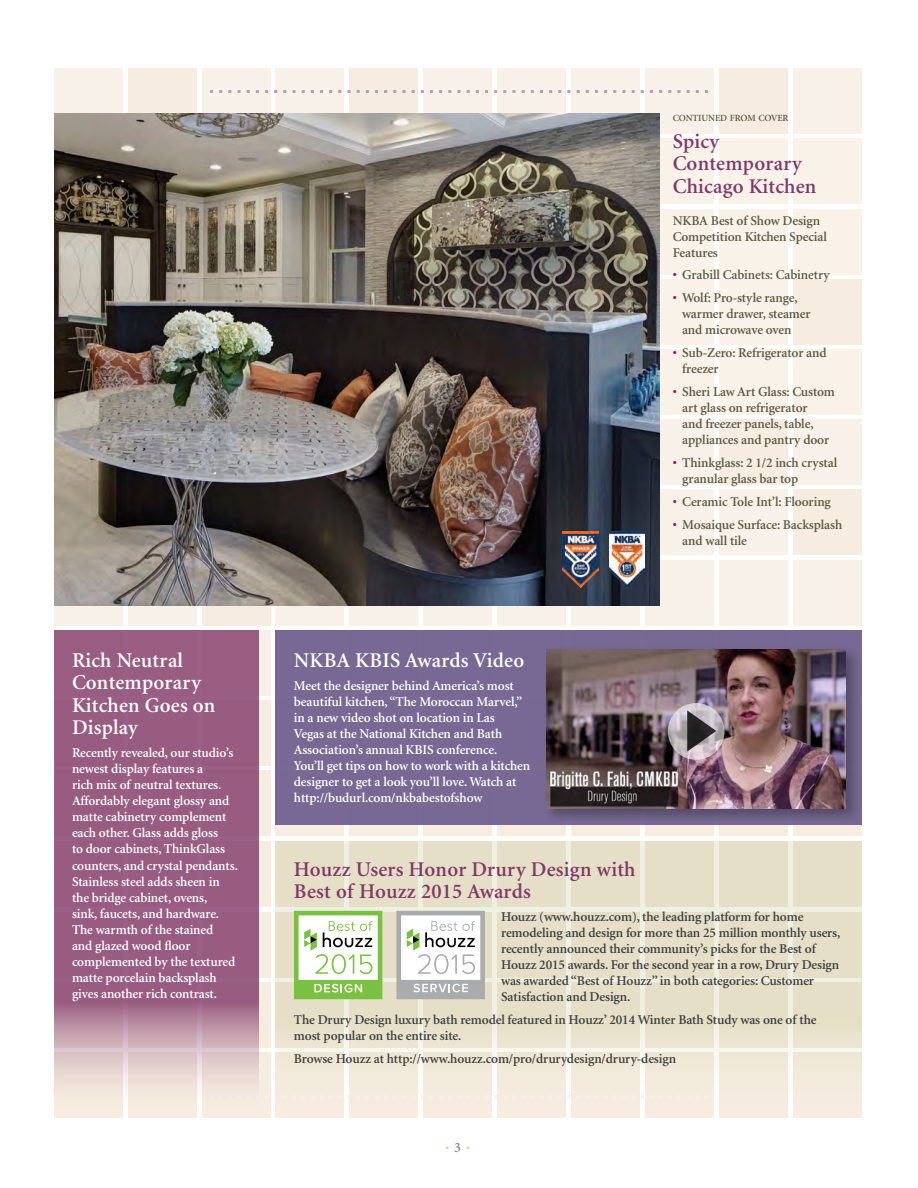
<style>
.page{position:relative;width:918px;height:1188px;background:#fff}
.page>*{position:absolute;margin:0;border:0;box-sizing:border-box;transform-origin:0 0}
.t1{font:600 21px/22.5px "Minion";letter-spacing:.01em;color:#803867}
.t2{font:600 21px/22.5px "Minion";letter-spacing:.01em;color:#fff}
.t3{font:600 14.25px "Minion";color:#8781a3}
.t4{font:600 13.5px/16px "Minion";letter-spacing:-.01em;color:#fff}
.t5{font:600 13.5px/16px "Minion";letter-spacing:-.01em;color:#3d3f3e}
.t6{font:600 13.5px/16px "Minion";letter-spacing:-.01em;color:#5b5944}
.t7{font:600 9.45px "Minion";letter-spacing:-.015em;color:#5b5944}
.s1{color:#a8005b}
</style>
<div class="page">
<div style="left:54px;top:69px;width:69px;height:65px;background:#f8f1e9"></div>
<div style="left:128px;top:69px;width:69px;height:65px;background:#f6ece0"></div>
<div style="left:202px;top:69px;width:68px;height:65px;background:#f8f1e9"></div>
<div style="left:276px;top:69px;width:68px;height:65px;background:#f8f1e9"></div>
<div style="left:350px;top:69px;width:68px;height:65px;background:#f6ece0"></div>
<div style="left:423px;top:69px;width:69px;height:65px;background:#f8f1e9"></div>
<div style="left:497px;top:69px;width:69px;height:65px;background:#f8f1e9"></div>
<div style="left:571px;top:69px;width:69px;height:65px;background:#f8f1e9"></div>
<div style="left:645px;top:69px;width:69px;height:65px;background:#f8f1e9"></div>
<div style="left:719px;top:69px;width:68px;height:65px;background:#f6ece0"></div>
<div style="left:793px;top:69px;width:68px;height:65px;background:#f8f1e9"></div>
<div style="left:645px;top:209px;width:69px;height:65px;background:#f8f2e9"></div>
<div style="left:719px;top:209px;width:68px;height:65px;background:#f8f2e9"></div>
<div style="left:793px;top:209px;width:68px;height:65px;background:#f8f2e9"></div>
<div style="left:645px;top:279px;width:69px;height:66px;background:#f8f2e9"></div>
<div style="left:719px;top:279px;width:68px;height:66px;background:#f8f2e9"></div>
<div style="left:793px;top:279px;width:68px;height:66px;background:#f6ece0"></div>
<div style="left:645px;top:349px;width:69px;height:66px;background:#f8f2e9"></div>
<div style="left:719px;top:349px;width:68px;height:66px;background:#f8f2e9"></div>
<div style="left:793px;top:349px;width:68px;height:66px;background:#f8f2e9"></div>
<div style="left:645px;top:420px;width:69px;height:65px;background:#f8f1e9"></div>
<div style="left:719px;top:420px;width:68px;height:65px;background:#f6ece0"></div>
<div style="left:793px;top:420px;width:68px;height:65px;background:#f8f1e9"></div>
<div style="left:645px;top:490px;width:69px;height:65px;background:#f8f1e9"></div>
<div style="left:719px;top:490px;width:68px;height:65px;background:#f8f1e9"></div>
<div style="left:793px;top:490px;width:68px;height:65px;background:#f6ece0"></div>
<div style="left:54px;top:560px;width:69px;height:65px;background:#f8f1e9"></div>
<div style="left:128px;top:560px;width:69px;height:65px;background:#f8f1e9"></div>
<div style="left:202px;top:560px;width:68px;height:65px;background:#f6ece0"></div>
<div style="left:276px;top:560px;width:68px;height:65px;background:#f8f1e9"></div>
<div style="left:350px;top:560px;width:68px;height:65px;background:#f8f1e9"></div>
<div style="left:423px;top:560px;width:69px;height:65px;background:#f8f1e9"></div>
<div style="left:497px;top:560px;width:69px;height:65px;background:#f8f1e9"></div>
<div style="left:571px;top:560px;width:69px;height:65px;background:#f8f1e9"></div>
<div style="left:645px;top:560px;width:69px;height:65px;background:#f8f1e9"></div>
<div style="left:719px;top:560px;width:68px;height:65px;background:#f8f1e9"></div>
<div style="left:793px;top:560px;width:68px;height:65px;background:#f8f1e9"></div>
<div style="left:202px;top:630px;width:68px;height:66px;background:#f8f1e9"></div>
<div style="left:202px;top:700px;width:68px;height:66px;background:#f6ede0"></div>
<div style="left:202px;top:771px;width:68px;height:65px;background:#f6ede0"></div>
<div style="left:276px;top:771px;width:68px;height:65px;background:#f6ede0"></div>
<div style="left:350px;top:771px;width:68px;height:65px;background:#f6ede0"></div>
<div style="left:423px;top:771px;width:69px;height:65px;background:#f6ede0"></div>
<div style="left:497px;top:771px;width:69px;height:65px;background:#f6ede0"></div>
<div style="left:571px;top:771px;width:69px;height:65px;background:#f6ede0"></div>
<div style="left:645px;top:771px;width:69px;height:65px;background:#f6ede0"></div>
<div style="left:719px;top:771px;width:68px;height:65px;background:#f6ede0"></div>
<div style="left:793px;top:771px;width:68px;height:65px;background:#f6ede0"></div>
<div style="left:202px;top:841px;width:68px;height:65px;background:#f6ede0"></div>
<div style="left:202px;top:912px;width:68px;height:65px;background:#f6ede0"></div>
<div style="left:202px;top:982px;width:68px;height:66px;background:#f6ede0"></div>
<div style="left:202px;top:1052px;width:68px;height:66px;background:#f6ede0"></div>
<div style="left:645px;top:139px;width:69px;height:65px;background:#f8f2e9"></div>
<div style="left:719px;top:139px;width:69px;height:65px;background:#f8f2e9"></div>
<div style="left:793px;top:139px;width:68px;height:65px;background:#f8f2e9"></div>
<div style="left:275px;top:630px;width:586px;height:195px;background:#776993"></div>
<svg style="left:275px;top:841px;width:586px;height:277px;background:#eae4cf"></svg>
<svg style="left:54px;top:630px;width:205px;height:488px;background:#a6738f"></svg>
<svg style="left:210px;top:90px;width:498px;height:3px"></svg>
<img style="left:54px;top:114px;width:605px;height:491px">
<img style="left:563px;top:531px;width:35px;height:57px">
<img style="left:609px;top:531px;width:35px;height:56px">
<svg style="left:396px;top:911px;width:89px;height:88px"></svg>
<svg style="left:294px;top:911px;width:88px;height:88px"></svg>
<div style="left:544px;top:646px;width:318px;height:178px;background:#000;opacity:.3"></div>
<img style="left:547px;top:649px;width:298px;height:159px">
<svg style="left:668px;top:703px;width:57px;height:57px"></svg>
<svg style="left:687px;top:710px;width:29px;height:42px"></svg>
<h1 class="t2" style="left:72px;top:650px;width:145px">Rich Neutral<br>Contemporary<br>Kitchen Goes on<br>Display</h1>
<p class="t4" style="left:72px;top:745px;width:167px">Recently revealed, our studio’s newest display features a<br>rich mix of neutral textures.<br>Affordably elegant glossy and matte cabinetry complement each other. Glass adds gloss<br>to door cabinets, ThinkGlass counters, and crystal pendants.<br>Stainless steel adds sheen in the bridge cabinet, ovens,<br>sink, faucets, and hardware.<br>The warmth of the stained<br>and glazed wood floor complemented by the textured matte porcelain backsplash gives another rich contrast.</p>
<h1 class="t2" style="left:294px;top:650px;width:232px">NKBA KBIS Awards Video</h1>
<p class="t4" style="left:294px;top:678px;width:238px">Meet the designer behind America’s most beautiful kitchen, “The Moroccan Marvel,” in a new video shot on location in Las<br>Vegas at the National Kitchen and Bath Association’s annual KBIS conference.<br>You’ll get tips on how to work with a kitchen designer to get a look you’ll love. Watch at http://budurl.com/nkbabestofshow</p>
<p class="t7" style="left:673px;top:114px;width:117px">CONTIUNED FROM COVER</p>
<h1 class="t1" style="left:673px;top:130px;width:145px">Spicy<br>Contemporary<br>Chicago Kitchen</h1>
<p class="t6" style="left:673px;top:213px;width:156px">NKBA Best of Show Design<br>Competition Kitchen Special<br>Features</p>
<p class="t6" style="left:673px;top:268px;width:159px"><span class="s1">•</span> Grabill Cabinets: Cabinetry</p>
<p class="t6" style="left:682px;top:290px;width:130px;text-indent:-9px"><span class="s1">•</span> Wolf: Pro-style range, warmer drawer, steamer and microwave oven</p>
<p class="t6" style="left:682px;top:345px;width:146px;text-indent:-10px"><span class="s1">•</span> Sub-Zero: Refrigerator and freezer</p>
<p class="t6" style="left:682px;top:384px;width:154px;text-indent:-10px"><span class="s1">•</span> Sheri Law Art Glass: Custom art glass on refrigerator<br>and freezer panels, table, appliances and pantry door</p>
<p class="t6" style="left:682px;top:455px;width:156px;text-indent:-10px"><span class="s1">•</span> Thinkglass: 2 1/2 inch crystal granular glass bar top</p>
<p class="t6" style="left:673px;top:494px;width:160px"><span class="s1">•</span> Ceramic Tole Int’l: Flooring</p>
<p class="t6" style="left:682px;top:517px;width:162px;text-indent:-10px"><span class="s1">•</span> Mosaique Surface: Backsplash and wall tile</p>
<h1 class="t1" style="left:294px;top:858px;width:343px">Houzz Users Honor Drury Design with<br>Best of Houzz 2015 Awards</h1>
<p class="t5" style="left:501px;top:909px;width:341px">Houzz (www.houzz.com), the leading platform for home remodeling and design for more than 25 million monthly users, recently announced their community’s picks for the Best of Houzz 2015 awards. For the second year in a row, Drury Design was awarded “Best of Houzz” in both categories: Customer Satisfaction and Design.</p>
<p class="t5" style="left:294px;top:1012px;width:524px">The Drury Design luxury bath remodel featured in Houzz’ 2014 Winter Bath Study was one of the most popular on the entire site.</p>
<p class="t5" style="left:294px;top:1051px;width:384px">Browse Houzz at http://www.houzz.com/pro/drurydesign/drury-design</p>
<p class="t3" style="left:446px;top:1140px;width:26px"><sup>■</sup>3<sup>■</sup></p>
</div>
